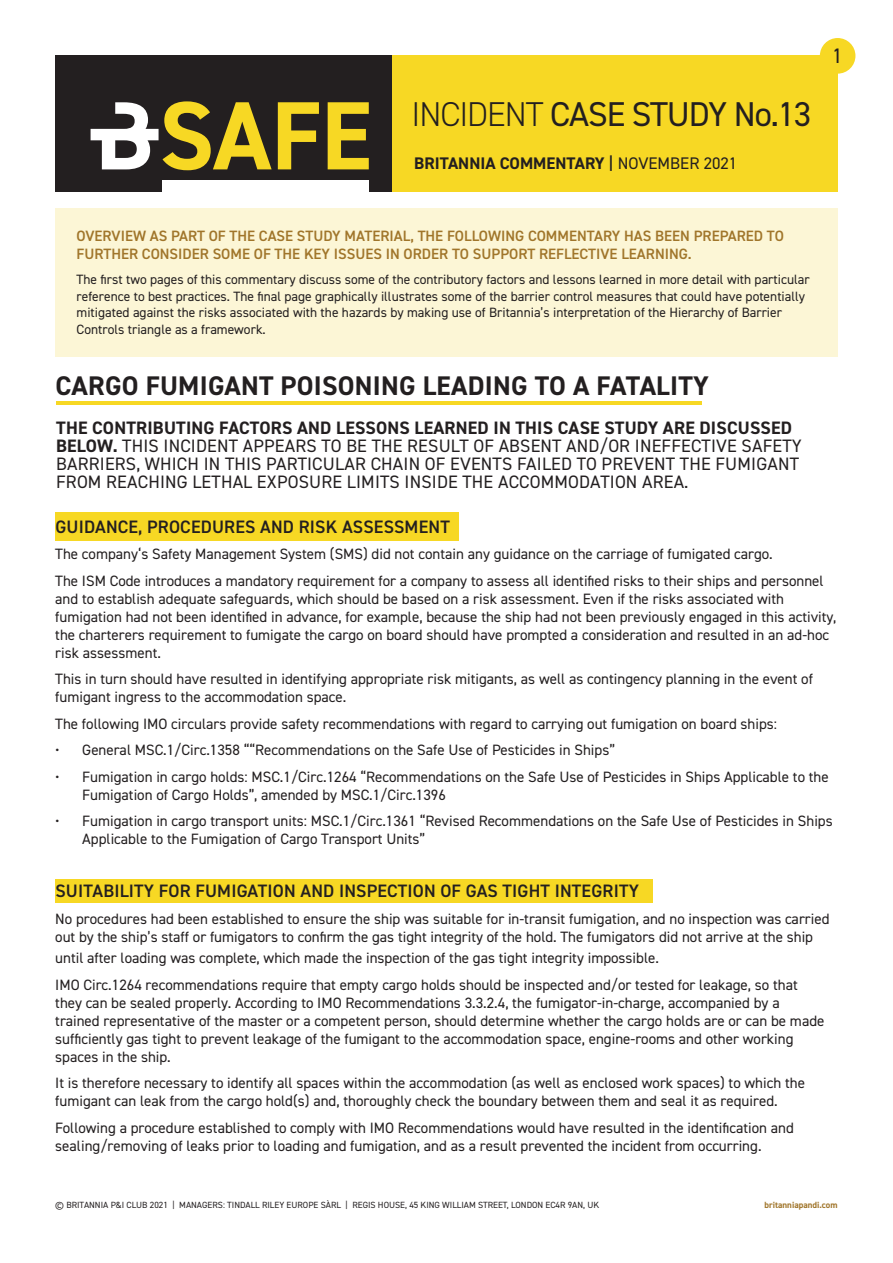
<style>
.page{position:relative;width:893px;height:1263px;background:#fff}
.page>*{position:absolute;margin:0;border:0;box-sizing:border-box;transform-origin:0 0}
.t1{font:34.5px "DIN2014";letter-spacing:-.03em;color:#231f20}
.t2{font:700 27px "DIN2014";letter-spacing:.01em;color:#231f20}
.t3{font:21px "DIN2014";color:#231f20}
.Titles{font:18px/18px "DIN2014";letter-spacing:.01em;color:#231f20}
.Yellow_highlight_Tit{font:600 18px "DIN2014";letter-spacing:.01em;color:#231f20}
.t4{font:700 16.8px "DIN2014";color:#231f20}
.Main_copy{font:15px/18px "DIN2014";color:#231f20}
.t5{font:600 15px/18px "DIN2014";color:#a0752a}
.t6{font:13.5px/16.5px "DIN2014";color:#231f20}
.t7{font:9px "DIN2014";color:#231f20}
.t8{font:700 9px "DIN2014";color:#a0752a}
.s1{font-weight:300}
.s2{font-weight:600}
.s3{font-weight:400}
.s4{font-weight:700}
</style>
<div class="page">
<div style="left:55px;top:208px;width:783px;height:149px;background:#fcf6d6"></div>
<hr style="left:57px;top:401px;width:645px;height:3px;background:#f7d824">
<div style="left:55px;top:55px;width:337px;height:137px;background:#231f20"></div>
<div style="left:392px;top:55px;width:446px;height:137px;background:#f7d824"></div>
<svg style="left:91px;top:101px;width:278px;height:69px"></svg>
<div style="left:162px;top:181px;width:207px;height:14px;background:#fff"></div>
<div style="left:820px;top:38px;width:35px;height:36px;background:#f7d824;border-radius:50%"></div>
<div style="left:55px;top:880px;width:597px;height:23px;background:#f7d824"></div>
<div style="left:56px;top:512px;width:403px;height:29px;background:#f7d824"></div>
<p class="t1" style="left:412px;top:93px;width:401px"><span class="s1">INCIDENT</span> CASE STUDY No.13</p>
<p class="t4" style="left:414px;top:152px;width:325px">BRITANNIA COMMENTARY <span class="s2">|</span> <span class="s3">NOVEMBER 2021</span></p>
<p class="t5" style="left:77px;top:227px;width:709px">OVERVIEW AS PART OF THE CASE STUDY MATERIAL, THE FOLLOWING COMMENTARY HAS BEEN PREPARED TO<br>FURTHER CONSIDER SOME OF THE KEY ISSUES IN ORDER TO SUPPORT REFLECTIVE LEARNING.</p>
<p class="t6" style="left:77px;top:271px;width:735px">The first two pages of this commentary discuss some of the contributory factors and lessons learned in more detail with particular reference to best practices. The final page graphically illustrates some of the barrier control measures that could have potentially mitigated against the risks associated with the hazards by making use of Britannia’s interpretation of the Hierarchy of Barrier Controls triangle as a framework.</p>
<p class="t2" style="left:55px;top:367px;width:655px">CARGO FUMIGANT POISONING LEADING TO A FATALITY</p>
<p class="Titles" style="left:56px;top:419px;width:747px"><span class="s4">THE CONTRIBUTING FACTORS AND LESSONS LEARNED IN THIS CASE STUDY ARE DISCUSSED BELOW.</span> THIS INCIDENT APPEARS TO BE THE RESULT OF ABSENT AND/OR INEFFECTIVE SAFETY BARRIERS, WHICH IN THIS PARTICULAR CHAIN OF EVENTS FAILED TO PREVENT THE FUMIGANT FROM REACHING LETHAL EXPOSURE LIMITS INSIDE THE ACCOMMODATION AREA.</p>
<p class="t3" style="left:832px;top:43px;width:12px">1</p>
<p class="Yellow_highlight_Tit" style="left:55px;top:514px;width:396px">GUIDANCE, PROCEDURES AND RISK ASSESSMENT</p>
<p class="Main_copy" style="left:55px;top:545px;width:719px">The company‘s Safety Management System (SMS) did not contain any guidance on the carriage of fumigated cargo.</p>
<p class="Main_copy" style="left:55px;top:571px;width:783px">The ISM Code introduces a mandatory requirement for a company to assess all identified risks to their ships and personnel and to establish adequate safeguards, which should be based on a risk assessment. Even if the risks associated with fumigation had not been identified in advance, for example, because the ship had not been previously engaged in this activity, the charterers requirement to fumigate the cargo on board should have prompted a consideration and resulted in an ad-hoc risk assessment.</p>
<p class="Main_copy" style="left:55px;top:670px;width:759px">This in turn should have resulted in identifying appropriate risk mitigants, as well as contingency planning in the event of fumigant ingress to the accommodation space.</p>
<p class="Main_copy" style="left:55px;top:714px;width:723px">The following IMO circulars provide safety recommendations with regard to carrying out fumigation on board ships:</p>
<p class="Main_copy" style="left:55px;top:741px;width:561px">• General MSC.1/Circ.1358 ““Recommendations on the Safe Use of Pesticides in Ships”</p>
<p class="Main_copy" style="left:82px;top:767px;width:748px;text-indent:-27px">• Fumigation in cargo holds: MSC.1/Circ.1264 “Recommendations on the Safe Use of Pesticides in Ships Applicable to the<br>Fumigation of Cargo Holds”, amended by MSC.1/Circ.1396</p>
<p class="Main_copy" style="left:82px;top:812px;width:752px;text-indent:-27px">• Fumigation in cargo transport units: MSC.1/Circ.1361 “Revised Recommendations on the Safe Use of Pesticides in Ships<br>Applicable to the Fumigation of Cargo Transport Units”</p>
<p class="Yellow_highlight_Tit" style="left:55px;top:879px;width:585px">SUITABILITY FOR FUMIGATION AND INSPECTION OF GAS TIGHT INTEGRITY</p>
<p class="Main_copy" style="left:55px;top:909px;width:776px">No procedures had been established to ensure the ship was suitable for in-transit fumigation, and no inspection was carried out by the ship’s staff or fumigators to confirm the gas tight integrity of the hold. The fumigators did not arrive at the ship</p>
<p class="Main_copy" style="left:55px;top:949px;width:605px">until after loading was complete, which made the inspection of the gas tight integrity impossible.</p>
<p class="Main_copy" style="left:55px;top:975px;width:771px">IMO Circ.1264 recommendations require that empty cargo holds should be inspected and/or tested for leakage, so that they can be sealed properly. According to IMO Recommendations 3.3.2.4, the fumigator-in-charge, accompanied by a trained representative of the master or a competent person, should determine whether the cargo holds are or can be made sufficiently gas tight to prevent leakage of the fumigant to the accommodation space, engine-rooms and other working spaces in the ship.</p>
<p class="Main_copy" style="left:55px;top:1074px;width:751px">It is therefore necessary to identify all spaces within the accommodation (as well as enclosed work spaces) to which the fumigant can leak from the cargo hold(s) and, thoroughly check the boundary between them and seal it as required.</p>
<p class="Main_copy" style="left:55px;top:1118px;width:740px">Following a procedure established to comply with IMO Recommendations would have resulted in the identification and sealing/removing of leaks prior to loading and fumigation, and as a result prevented the incident from occurring.</p>
<p class="t7" style="left:55px;top:1199px;width:545px">© BRITANNIA P&amp;I CLUB 2021 | MANAGERS: TINDALL RILEY EUROPE SÀRL | REGIS HOUSE, 45 KING WILLIAM STREET, LONDON EC4R 9AN, UK</p>
<p class="t8" style="left:765px;top:1199px;width:74px">britanniapandi.com</p>
</div>
